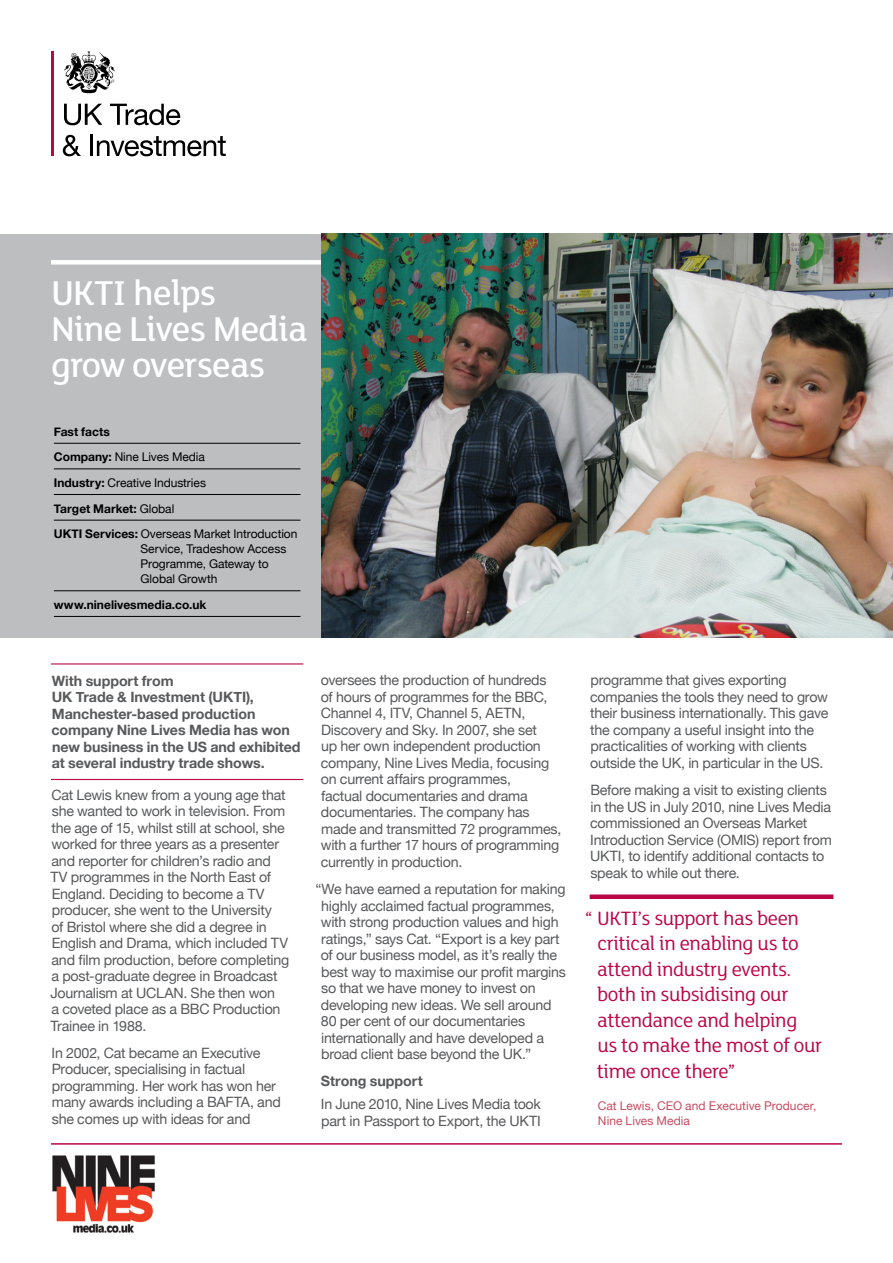
<style>
.page{position:relative;width:893px;height:1263px;background:#fff}
.page>*{position:absolute;margin:0;border:0;box-sizing:border-box;transform-origin:0 0}
._01_Title{font:500 37.5px/36px "FS Lola";letter-spacing:-.02em;color:#fff}
._09_Quote{font:21px/25.5px "FS Lola";letter-spacing:-.02em;color:#ba0646}
._04_BodyCopy{font:14.25px/16.5px "Helvetica Neue";letter-spacing:-.015em;color:#58595b}
.standfirst{font:700 14.25px/16.5px "Helvetica Neue";letter-spacing:-.005em;color:#58595b}
._03_Subhead{font:700 14.25px "Helvetica Neue";letter-spacing:-.005em;color:#58595b}
._06_Pullout{font:12px/15px "Helvetica Neue";letter-spacing:-.005em;color:#000}
._06_Pullout-2{font:700 12px "Helvetica Neue";color:#000}
.quotee{font:12px/15px "Helvetica Neue";letter-spacing:.005em;color:#c74a5f}
.s1{font-weight:700}
.s2{font-weight:400}
</style>
<div class="page">
<hr style="left:51px;top:51px;width:3px;height:105px;background:#ba0646">
<svg style="left:64px;top:104px;width:38px;height:21px"></svg>
<svg style="left:110px;top:104px;width:70px;height:21px"></svg>
<svg style="left:63px;top:135px;width:18px;height:21px"></svg>
<hr style="left:91px;top:135px;width:2px;height:21px;background:#000">
<svg style="left:97px;top:136px;width:129px;height:20px"></svg>
<svg style="left:64px;top:51px;width:51px;height:42px"></svg>
<hr style="left:51px;top:663px;width:252px;height:1px;background:#ba0646">
<hr style="left:51px;top:779px;width:252px;height:1px;background:#ba0646">
<hr style="left:51px;top:1143px;width:791px;height:2px;background:#ba0646">
<img style="left:52px;top:1155px;width:103px;height:78px">
<div style="left:0;top:234px;width:321px;height:404px;background:#bcbec0"></div>
<img style="left:321px;top:234px;width:572px;height:404px">
<div style="left:51px;top:260px;width:270px;height:5px;background:#fff"></div>
<hr style="left:54px;top:443px;width:246px;height:1px;background:#000">
<hr style="left:54px;top:468px;width:246px;height:1px;background:#000">
<hr style="left:54px;top:494px;width:246px;height:1px;background:#000">
<hr style="left:54px;top:520px;width:246px;height:1px;background:#000">
<hr style="left:54px;top:590px;width:246px;height:1px;background:#000">
<hr style="left:54px;top:616px;width:246px;height:1px;background:#000">
<div style="left:590px;top:894px;width:243px;height:5px;background:#ba0646"></div>
<p class="_01_Title" style="left:51px;top:273px;width:258px">UKTI helps<br>Nine Lives Media grow overseas</p>
<p class="_06_Pullout-2" style="left:54px;top:424px;width:58px">Fast facts</p>
<p class="_06_Pullout" style="left:54px;top:449px;width:153px"><span class="s1">Company:</span> Nine Lives Media</p>
<p class="_06_Pullout" style="left:54px;top:475px;width:154px"><span class="s1">Industry:</span> Creative Industries</p>
<p class="_06_Pullout-2" style="left:54px;top:501px;width:122px">Target Market: <span class="s2">Global</span></p>
<p class="_06_Pullout" style="left:141px;top:526px;width:158px;text-indent:-87px"><span class="s1">UKTI Services:</span> Overseas Market Introduction<br>Service, Tradeshow Access<br>Programme, Gateway to<br>Global Growth</p>
<p class="_06_Pullout-2" style="left:54px;top:597px;width:154px">www.ninelivesmedia.co.uk</p>
<p class="standfirst" style="left:51px;top:672px;width:251px">With support from<br>UK Trade &amp; Investment (UKTI),<br>Manchester-based production company Nine Lives Media has won new business in the US and exhibited at several industry trade shows.</p>
<p class="_04_BodyCopy" style="left:50px;top:786px;width:240px">Cat Lewis knew from a young age that she wanted to work in television. From the age of 15, whilst still at school, she worked for three years as a presenter and reporter for children’s radio and TV programmes in the North East of England. Deciding to become a TV producer, she went to the University<br>of Bristol where she did a degree in English and Drama, which included TV and film production, before completing a post-graduate degree in Broadcast Journalism at UCLAN. She then won<br>a coveted place as a BBC Production Trainee in 1988.</p>
<p class="_04_BodyCopy" style="left:52px;top:1044px;width:231px">In 2002, Cat became an Executive<br>Producer, specialising in factual programming. Her work has won her many awards including a BAFTA, and she comes up with ideas for and</p>
<p class="_04_BodyCopy" style="left:321px;top:672px;width:242px">oversees the production of hundreds of hours of programmes for the BBC, Channel 4, ITV, Channel 5, AETN, Discovery and Sky. In 2007, she set<br>up her own independent production company, Nine Lives Media, focusing on current affairs programmes,<br>factual documentaries and drama documentaries. The company has made and transmitted 72 programmes, with a further 17 hours of programming currently in production.</p>
<p class="_04_BodyCopy" style="left:321px;top:880px;width:247px;text-indent:-5px">“We have earned a reputation for making highly acclaimed factual programmes, with strong production values and high ratings,” says Cat. “Export is a key part of our business model, as it’s really the best way to maximise our profit margins so that we have money to invest on developing new ideas. We sell around 80 per cent of our documentaries internationally and have developed a broad client base beyond the UK.”</p>
<p class="_03_Subhead" style="left:321px;top:1072px;width:103px">Strong support</p>
<p class="_04_BodyCopy" style="left:321px;top:1096px;width:222px">In June 2010, Nine Lives Media took part in Passport to Export, the UKTI</p>
<p class="_04_BodyCopy" style="left:590px;top:672px;width:240px">programme that gives exporting companies the tools they need to grow their business internationally. This gave the company a useful insight into the practicalities of working with clients outside the UK, in particular in the US.</p>
<p class="_04_BodyCopy" style="left:590px;top:781px;width:243px">Before making a visit to existing clients in the US in July 2010, nine Lives Media commissioned an Overseas Market Introduction Service (OMIS) report from UKTI, to identify additional contacts to speak to while out there.</p>
<p class="_09_Quote" style="left:597px;top:904px;width:227px;text-indent:-11px">“ UKTI’s support has been critical in enabling us to attend industry events. both in subsidising our attendance and helping<br>us to make the most of our time once there”</p>
<p class="quotee" style="left:598px;top:1097px;width:220px">Cat Lewis, CEO and Executive Producer,<br>Nine Lives Media</p>
</div>
